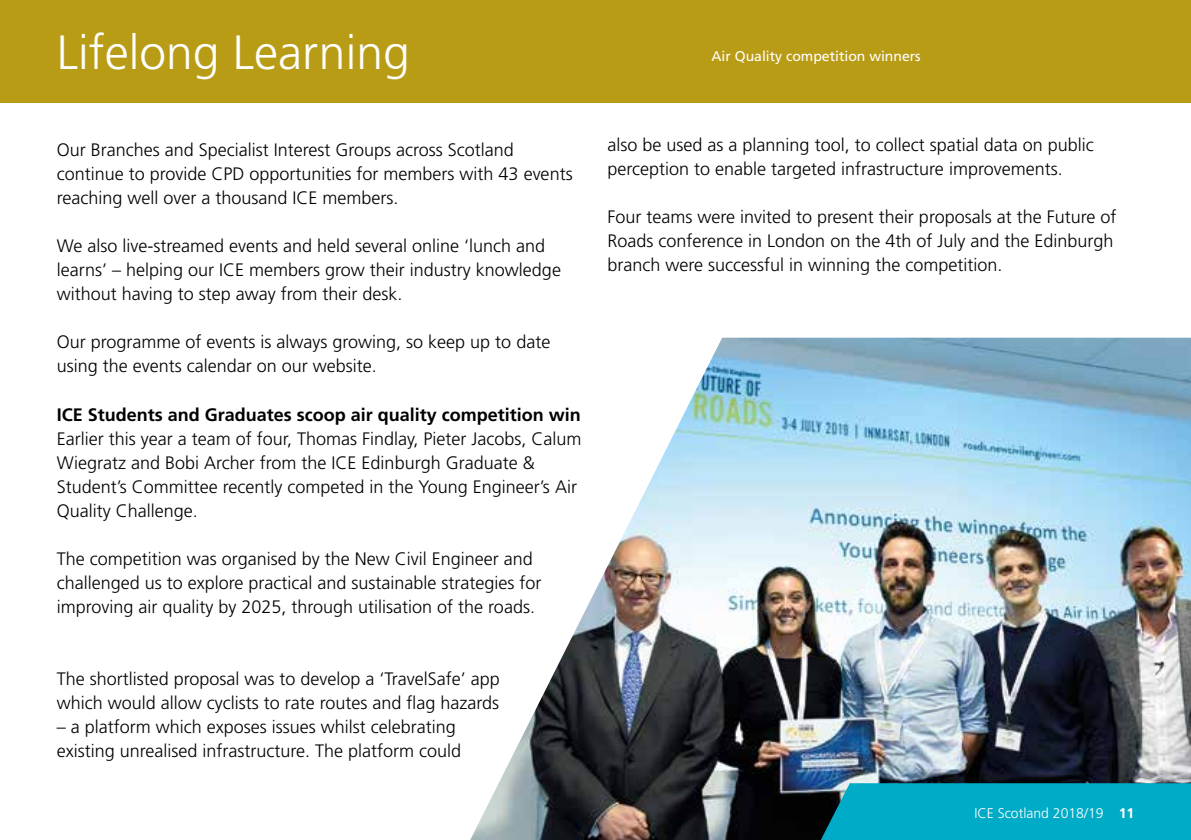
<style>
.page{position:relative;width:1191px;height:840px;background:#fff}
.page>*{position:absolute;margin:0;border:0;box-sizing:border-box;transform-origin:0 0}
.t1{font:300 48px "Frutiger LT";color:#fff}
.t2{font:300 18px/24px "Frutiger LT";color:#000}
.t3{font:700 18px "Frutiger LT";color:#000}
.t4{font:14px "Frutiger LT";color:#fff}
.t5{font:300 14px "Frutiger LT";color:#fff}
.s1{font-weight:700}
</style>
<div class="page">
<img style="left:471px;top:337px;width:720px;height:502px">
<svg style="left:821px;top:782px;width:370px;height:57px;background:#03a3be"></svg>
<div style="left:0;top:0;width:1191px;height:102px;background:#b99c16"></div>
<h1 class="t1" style="left:57px;top:25px;width:354px">Lifelong Learning</h1>
<p class="t2" style="left:57px;top:138px;width:517px">Our Branches and Specialist Interest Groups across Scotland continue to provide CPD opportunities for members with 43 events reaching well over a thousand ICE members.</p>
<p class="t2" style="left:57px;top:234px;width:506px">We also live-streamed events and held several online ‘lunch and learns’ – helping our ICE members grow their industry knowledge without having to step away from their desk.</p>
<p class="t2" style="left:57px;top:330px;width:495px">Our programme of events is always growing, so keep up to date using the events calendar on our website.</p>
<p class="t3" style="left:57px;top:403px;width:526px">ICE Students and Graduates scoop air quality competition win</p>
<p class="t2" style="left:57px;top:426px;width:526px">Earlier this year a team of four, Thomas Findlay, Pieter Jacobs, Calum Wiegratz and Bobi Archer from the ICE Edinburgh Graduate &amp; Student’s Committee recently competed in the Young Engineer’s Air Quality Challenge.</p>
<p class="t2" style="left:57px;top:546px;width:486px">The competition was organised by the New Civil Engineer and challenged us to explore practical and sustainable strategies for improving air quality by 2025, through utilisation of the roads.</p>
<p class="t2" style="left:57px;top:666px;width:445px">The shortlisted proposal was to develop a ‘TravelSafe’ app which would allow cyclists to rate routes and flag hazards</p>
<p class="t2" style="left:57px;top:714px;width:406px">– a platform which exposes issues whilst celebrating existing unrealised infrastructure. The platform could</p>
<p class="t4" style="left:711px;top:47px;width:211px">Air Quality competition winners</p>
<p class="t2" style="left:607px;top:132px;width:488px">also be used as a planning tool, to collect spatial data on public perception to enable targeted infrastructure improvements.</p>
<p class="t2" style="left:607px;top:204px;width:510px">Four teams were invited to present their proposals at the Future of<br>Roads conference in London on the 4th of July and the Edinburgh branch were successful in winning the competition.</p>
<p class="t5" style="left:974px;top:804px;width:161px">ICE Scotland 2018/19 <span class="s1">11</span></p>
</div>
